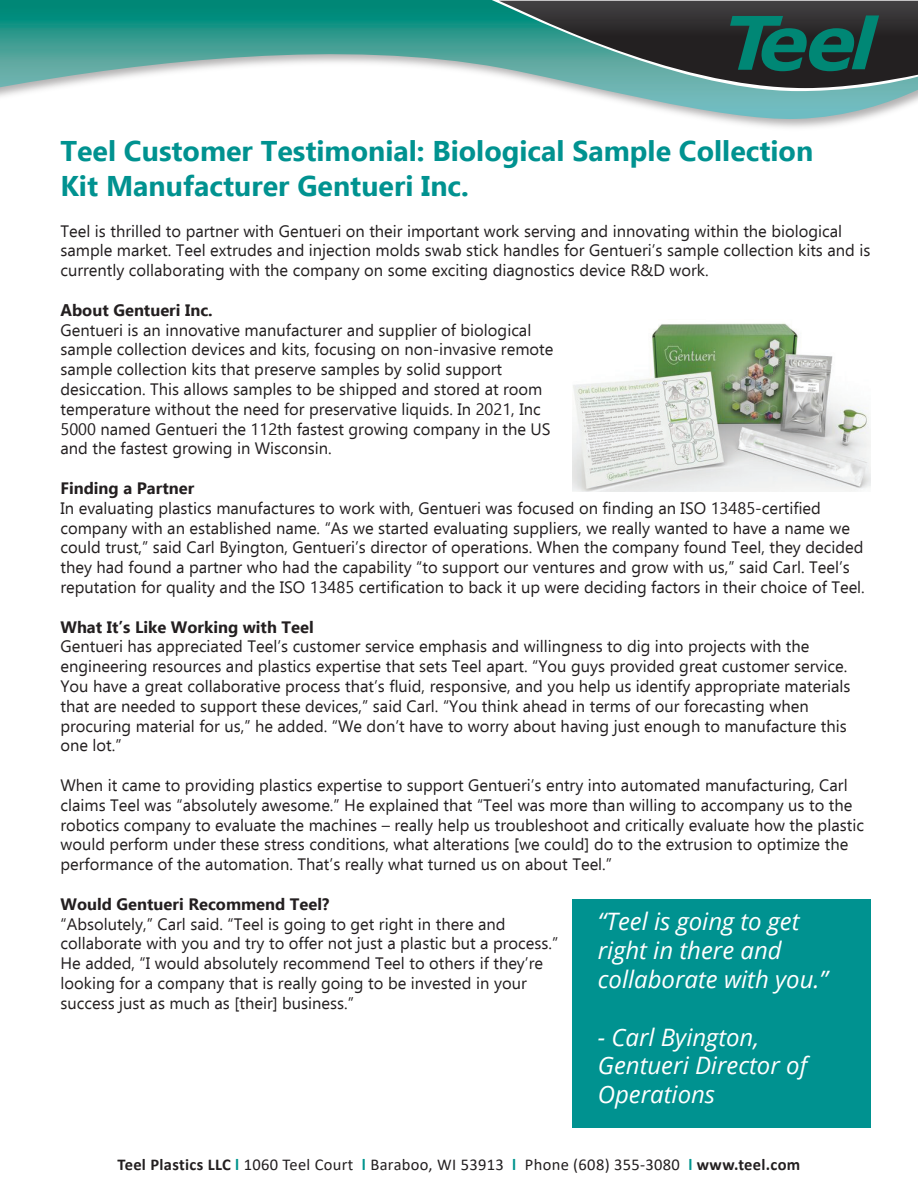
<style>
.page{position:relative;width:918px;height:1188px;background:#fff}
.page>*{position:absolute;margin:0;border:0;box-sizing:border-box;transform-origin:0 0}
.t1{font:700 28.5px/34.2px "Ebrima";color:#009290}
.t2{font:italic 24px/28.8px "Open Sans";color:#fff}
.t3{font:16.5px/19.8px "Ebrima";color:#231f20}
.t4{font:700 16.5px "Ebrima";color:#231f20}
.t5{font:16.5px "Calibri";letter-spacing:.02em;color:#231f20}
.s1{font-weight:700}
.s2{font-weight:700;color:#00958e}
</style>
<div class="page">
<div style="left:572px;top:899px;width:298px;height:229px;background:#009290"></div>
<svg style="left:0;top:0;width:918px;height:121px"></svg>
<svg style="left:487px;top:0;width:431px;height:91px;background:#406360"></svg>
<img style="left:572px;top:323px;width:298px;height:169px">
<h1 class="t1" style="left:60px;top:133px;width:754px">Teel Customer Testimonial: Biological Sample Collection<br>Kit Manufacturer Gentueri Inc.</h1>
<p class="t3" style="left:60px;top:220px;width:812px">Teel is thrilled to partner with Gentueri on their important work serving and innovating within the biological sample market. Teel extrudes and injection molds swab stick handles for Gentueri’s sample collection kits and is currently collaborating with the company on some exciting diagnostics device R&amp;D work.</p>
<p class="t4" style="left:60px;top:297px;width:154px">About Gentueri Inc.</p>
<p class="t3" style="left:60px;top:319px;width:494px">Gentueri is an innovative manufacturer and supplier of biological sample collection devices and kits, focusing on non-invasive remote sample collection kits that preserve samples by solid support desiccation. This allows samples to be shipped and stored at room temperature without the need for preservative liquids. In 2021, Inc 5000 named Gentueri the 112th fastest growing company in the US and the fastest growing in Wisconsin.</p>
<p class="t4" style="left:60px;top:475px;width:135px">Finding a Partner</p>
<p class="t3" style="left:60px;top:498px;width:806px">In evaluating plastics manufactures to work with, Gentueri was focused on finding an ISO 13485-certified company with an established name. “As we started evaluating suppliers, we really wanted to have a name we could trust,” said Carl Byington, Gentueri’s director of operations. When the company found Teel, they decided they had found a partner who had the capability “to support our ventures and grow with us,” said Carl. Teel’s reputation for quality and the ISO 13485 certification to back it up were deciding factors in their choice of Teel.</p>
<p class="t4" style="left:60px;top:614px;width:255px">What It’s Like Working with Teel</p>
<p class="t3" style="left:60px;top:636px;width:792px">Gentueri has appreciated Teel’s customer service emphasis and willingness to dig into projects with the engineering resources and plastics expertise that sets Teel apart. “You guys provided great customer service.<br>You have a great collaborative process that’s fluid, responsive, and you help us identify appropriate materials that are needed to support these devices,” said Carl. “You think ahead in terms of our forecasting when procuring material for us,” he added. “We don’t have to worry about having just enough to manufacture this one lot.”</p>
<p class="t3" style="left:60px;top:775px;width:805px">When it came to providing plastics expertise to support Gentueri’s entry into automated manufacturing, Carl claims Teel was “absolutely awesome.” He explained that “Teel was more than willing to accompany us to the robotics company to evaluate the machines – really help us troubleshoot and critically evaluate how the plastic would perform under these stress conditions, what alterations [we could] do to the extrusion to optimize the performance of the automation. That’s really what turned us on about Teel.”</p>
<p class="t4" style="left:60px;top:891px;width:270px">Would Gentueri Recommend Teel?</p>
<p class="t3" style="left:60px;top:913px;width:499px">“Absolutely,” Carl said. “Teel is going to get right in there and collaborate with you and try to offer not just a plastic but a process.” He added, “I would absolutely recommend Teel to others if they’re looking for a company that is really going to be invested in your success just as much as [their] business.”</p>
<h2 class="t2" style="left:598px;top:907px;width:232px">“Teel is going to get right in there and collaborate with you.”</h2>
<h2 class="t2" style="left:598px;top:1022px;width:211px">- Carl Byington,<br>Gentueri Director of<br>Operations</h2>
<p class="t5" style="left:118px;top:1153px;width:684px"><span class="s1">Teel Plastics LLC</span> <span class="s2">l</span> 1060 Teel Court <span class="s2">l</span> Baraboo, WI 53913 <span class="s2">l</span> Phone (608) 355-3080 <span class="s2">l</span> <span class="s1">www.teel.com</span></p>
</div>
